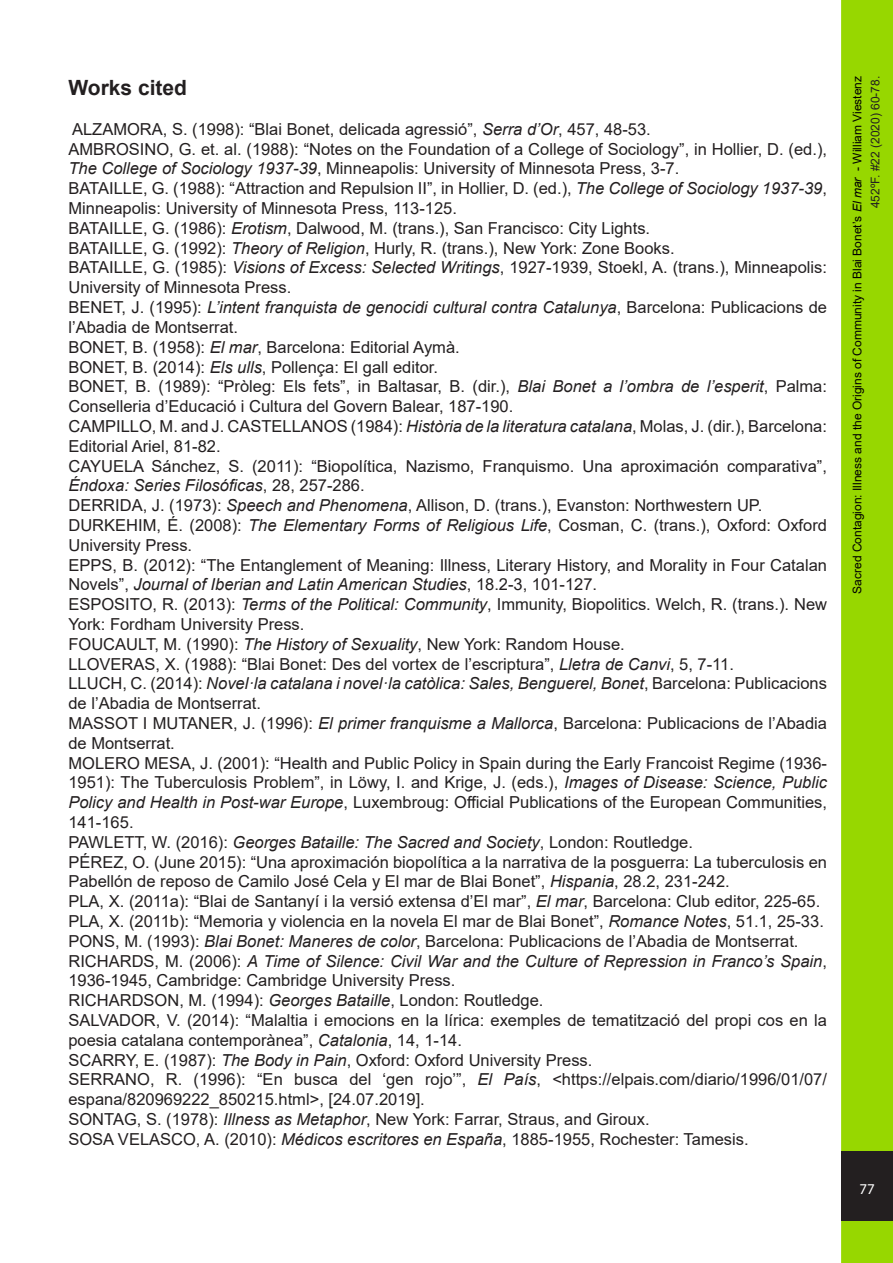
<style>
.page{position:relative;width:893px;height:1263px;background:#fff}
.page>*{position:absolute;margin:0;border:0;box-sizing:border-box;transform-origin:0 0}
.t1{font:700 21px "Arial";color:#231f20}
.t2{font:16.5px/19.8px "Arial";color:#231f20}
.t3{font:15px "Myriad Pro";color:#fff}
.t4{font:12px/18px "Arial";color:#000;text-align:right}
.s1{font-style:italic}
.s2{color:#231f20}
</style>
<div class="page">
<div style="left:841px;top:0;width:52px;height:1263px;background:#97d700;border:3px solid #97d700"></div>
<div style="left:841px;top:1151px;width:52px;height:70px;background:#231f20"></div>
<p class="t1" style="left:68px;top:73px;width:120px">Works cited</p>
<p class="t2" style="left:72px;top:119px;width:580px">ALZAMORA, S. (1998): “Blai Bonet, delicada agressió”, <span class="s1">Serra d’Or</span>, 457, 48-53.</p>
<p class="t2" style="left:68px;top:139px;width:760px">AMBROSINO, G. et. al. (1988): “Notes on the Foundation of a College of Sociology”, in Hollier, D. (ed.),<br><span class="s1">The College of Sociology 1937-39</span>, Minneapolis: University of Minnesota Press, 3-7.</p>
<p class="t2" style="left:68px;top:178px;width:760px">BATAILLE, G. (1988): “Attraction and Repulsion II”, in Hollier, D. (ed.), <span class="s1">The College of Sociology 1937-39</span>,<br>Minneapolis: University of Minnesota Press, 113-125.</p>
<p class="t2" style="left:68px;top:218px;width:583px">BATAILLE, G. (1986): <span class="s1">Erotism</span>, Dalwood, M. (trans.), San Francisco: City Lights.</p>
<p class="t2" style="left:68px;top:238px;width:608px">BATAILLE, G. (1992): <span class="s1">Theory of Religion</span>, Hurly, R. (trans.), New York: Zone Books.</p>
<p class="t2" style="left:68px;top:258px;width:760px">BATAILLE, G. (1985): <span class="s1">Visions of Excess: Selected Writings</span>, 1927-1939, Stoekl, A. (trans.), Minneapolis:<br>University of Minnesota Press.</p>
<p class="t2" style="left:68px;top:297px;width:760px">BENET, J. (1995): <span class="s1">L’intent franquista de genocidi cultural contra Catalunya</span>, Barcelona: Publicacions de l’Abadia de Montserrat.</p>
<p class="t2" style="left:68px;top:337px;width:393px">BONET, B. (1958): <span class="s1">El mar</span>, Barcelona: Editorial Aymà.</p>
<p class="t2" style="left:68px;top:357px;width:371px">BONET, B. (2014): <span class="s1">Els ulls</span>, Pollença: El gall editor.</p>
<p class="t2" style="left:68px;top:376px;width:760px">BONET, B. (1989): “Pròleg: Els fets”, in Baltasar, B. (dir.), <span class="s1">Blai Bonet a l’ombra de l’esperit</span>, Palma:<br>Conselleria d’Educació i Cultura del Govern Balear, 187-190.</p>
<p class="t2" style="left:68px;top:416px;width:760px">CAMPILLO, M. and J. CASTELLANOS (1984): <span class="s1">Història de la literatura catalana</span>, Molas, J. (dir.), Barcelona:<br>Editorial Ariel, 81-82.</p>
<p class="t2" style="left:68px;top:456px;width:760px">CAYUELA Sánchez, S. (2011): “Biopolítica, Nazismo, Franquismo. Una aproximación comparativa”,<br><span class="s1">Éndoxa: Series Filosóficas</span>, 28, 257-286.</p>
<p class="t2" style="left:68px;top:495px;width:695px">DERRIDA, J. (1973): <span class="s1">Speech and Phenomena</span>, Allison, D. (trans.), Evanston: Northwestern UP.</p>
<p class="t2" style="left:68px;top:515px;width:760px">DURKEHIM, É. (2008): <span class="s1">The Elementary Forms of Religious Life</span>, Cosman, C. (trans.), Oxford: Oxford<br>University Press.</p>
<p class="t2" style="left:68px;top:555px;width:760px">EPPS, B. (2012): “The Entanglement of Meaning: Illness, Literary History, and Morality in Four Catalan<br>Novels”, <span class="s1">Journal of Iberian and Latin American Studies</span>, 18.2-3, 101-127.</p>
<p class="t2" style="left:68px;top:594px;width:760px">ESPOSITO, R. (2013): <span class="s1">Terms of the Political: Community</span>, Immunity, Biopolitics. Welch, R. (trans.). New<br>York: Fordham University Press.</p>
<p class="t2" style="left:68px;top:634px;width:558px">FOUCAULT, M. (1990): <span class="s1">The History of Sexuality</span>, New York: Random House.</p>
<p class="t2" style="left:68px;top:654px;width:667px">LLOVERAS, X. (1988): “Blai Bonet: Des del vortex de l’escriptura”, <span class="s1">Lletra de Canvi</span>, 5, 7-11.</p>
<p class="t2" style="left:68px;top:673px;width:760px">LLUCH, C. (2014): <span class="s1">Novel·la catalana i novel·la catòlica: Sales, Benguerel, Bonet</span>, Barcelona: Publicacions de l’Abadia de Montserrat.</p>
<p class="t2" style="left:68px;top:713px;width:760px">MASSOT I MUTANER, J. (1996): <span class="s1">El primer franquisme a Mallorca</span>, Barcelona: Publicacions de l’Abadia de Montserrat.</p>
<p class="t2" style="left:68px;top:753px;width:760px;text-align:justify">MOLERO MESA, J. (2001): “Health and Public Policy in Spain during the Early Francoist Regime (1936- 1951): The Tuberculosis Problem”, in Löwy, I. and Krige, J. (eds.), <span class="s1">Images of Disease: Science, Public Policy and Health in Post-war Europe</span>, Luxembroug: Official Publications of the European Communities, 141-165.</p>
<p class="t2" style="left:68px;top:832px;width:626px">PAWLETT, W. (2016): <span class="s1">Georges Bataille: The Sacred and Society</span>, London: Routledge.</p>
<p class="t2" style="left:68px;top:852px;width:760px">PÉREZ, O. (June 2015): “Una aproximación biopolítica a la narrativa de la posguerra: La tuberculosis en<br>Pabellón de reposo de Camilo José Cela y El mar de Blai Bonet”, <span class="s1">Hispania</span>, 28.2, 231-242.</p>
<p class="t2" style="left:68px;top:891px;width:753px">PLA, X. (2011a): “Blai de Santanyí i la versió extensa d’El mar”, <span class="s1">El mar</span>, Barcelona: Club editor, 225-65.</p>
<p class="t2" style="left:68px;top:911px;width:757px">PLA, X. (2011b): “Memoria y violencia en la novela El mar de Blai Bonet”, <span class="s1">Romance Notes</span>, 51.1, 25-33.</p>
<p class="t2" style="left:68px;top:931px;width:731px">PONS, M. (1993): <span class="s1">Blai Bonet: Maneres de color</span>, Barcelona: Publicacions de l’Abadia de Montserrat.</p>
<p class="t2" style="left:68px;top:951px;width:760px">RICHARDS, M. (2006): <span class="s1">A Time of Silence: Civil War and the Culture of Repression in Franco’s Spain</span>,<br>1936-1945, Cambridge: Cambridge University Press.</p>
<p class="t2" style="left:68px;top:990px;width:477px">RICHARDSON, M. (1994): <span class="s1">Georges Bataille</span>, London: Routledge.</p>
<p class="t2" style="left:68px;top:1010px;width:760px">SALVADOR, V. (2014): “Malaltia i emocions en la lírica: exemples de tematització del propi cos en la poesia catalana contemporànea”, <span class="s1">Catalonia</span>, 14, 1-14.</p>
<p class="t2" style="left:68px;top:1050px;width:525px">SCARRY, E. (1987): <span class="s1">The Body in Pain</span>, Oxford: Oxford University Press.</p>
<p class="t2" style="left:68px;top:1069px;width:760px">SERRANO, R. (1996): “En busca del ‘gen rojo’”, <span class="s1">El País</span>, &lt;https://elpais.com/diario/1996/01/07/ espana/820969222_850215.html&gt;, [24.07.2019].</p>
<p class="t2" style="left:68px;top:1109px;width:583px">SONTAG, S. (1978): <span class="s1">Illness as Metaphor</span>, New York: Farrar, Straus, and Giroux.</p>
<p class="t2" style="left:68px;top:1129px;width:682px">SOSA VELASCO, A. (2010): <span class="s1">Médicos escritores en España</span>, 1885-1955, Rochester: Tamesis.</p>
<p class="t4" style="left:848px;top:594px;width:519px;rotate:-90deg">Sacred Contagion: Illness and the Origins of Community in Blai Bonet’s <span class="s1">El mar</span> - William Viestenz<br><span class="s2">452ºF. #22 (2020) 60-78.</span></p>
<p class="t3" style="left:859px;top:1179px;width:17px">77</p>
</div>
